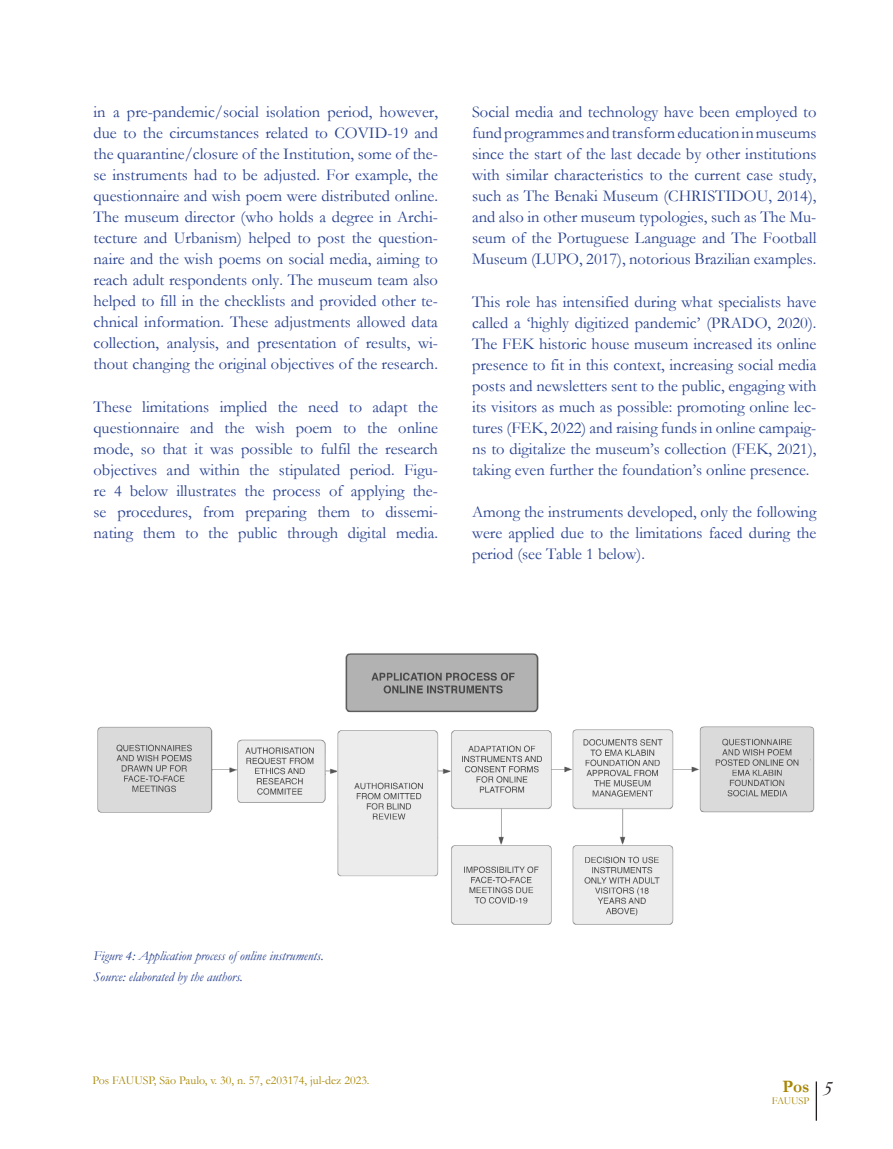
<style>
.page{position:relative;width:893px;height:1149px;background:#fff}
.page>*{position:absolute;margin:0;border:0;box-sizing:border-box;transform-origin:0 0}
.t1{font:700 17.55px "Garamond";color:#a78602}
.titulo{font:16.5px/21px "Garamond";color:#253f8e;text-align:justify}
.titulo-2{font:italic 13.5px "Garamond";color:#253f8e}
.t2{font:12px "Garamond";color:#a78602}
.t3{font:10.5px "Garamond";color:#a78602}
</style>
<div class="page">
<hr style="left:816px;top:1081px;width:1px;height:39px;background:#231f20">
<img style="left:97px;top:653px;width:718px;height:272px">
<p class="titulo" style="left:94px;top:101px;width:346px">in a pre-pandemic/social isolation period, however, due to the circumstances related to COVID-19 and the quarantine/closure of the Institution, some of the&shy;se instruments had to be adjusted. For example, the questionnaire and wish poem were distributed online.<br>The museum director (who holds a degree in Archi&shy;tecture and Urbanism) helped to post the question&shy;naire and the wish poems on social media, aiming to reach adult respondents only. The museum team also helped to fill in the checklists and provided other te&shy;chnical information. These adjustments allowed data collection, analysis, and presentation of results, wi&shy;thout changing the original objectives of the research.</p>
<p class="titulo" style="left:94px;top:395px;width:346px">These limitations implied the need to adapt the questionnaire and the wish poem to the online mode, so that it was possible to fulfil the research objectives and within the stipulated period. Figu&shy;re 4 below illustrates the process of applying the&shy;se procedures, from preparing them to dissemi&shy;nating them to the public through digital media.</p>
<p class="titulo" style="left:472px;top:101px;width:346px">Social media and technology have been employed to fund programmes and transform education in museums since the start of the last decade by other institutions with similar characteristics to the current case study, such as The Benaki Museum (CHRISTIDOU, 2014), and also in other museum typologies, such as The Mu&shy;seum of the Portuguese Language and The Football Museum (LUPO, 2017), notorious Brazilian examples.</p>
<p class="titulo" style="left:472px;top:290px;width:346px">This role has intensified during what specialists have called a ‘highly digitized pandemic’ (PRADO, 2020).<br>The FEK historic house museum increased its online presence to fit in this context, increasing social media posts and newsletters sent to the public, engaging with its visitors as much as possible: promoting online lec&shy;tures (FEK, 2022) and raising funds in online campaig&shy;ns to digitalize the museum’s collection (FEK, 2021), taking even further the foundation’s online presence.</p>
<p class="titulo" style="left:472px;top:501px;width:346px">Among the instruments developed, only the following were applied due to the limitations faced during the period (see Table 1 below).</p>
<p class="titulo-2" style="left:94px;top:946px;width:232px">Figure 4: Application process of online instruments.</p>
<p class="titulo-2" style="left:94px;top:967px;width:151px">Source: elaborated by the authors.</p>
<p class="t2" style="left:92px;top:1071px;width:279px">Pos FAUUSP, São Paulo, v. 30, n. 57, e203174, jul-dez 2023.</p>
<p class="t1" style="left:783px;top:1073px;width:28px">Pos</p>
<p class="t3" style="left:772px;top:1093px;width:62px">FAUUSP <sup>5</sup></p>
</div>
